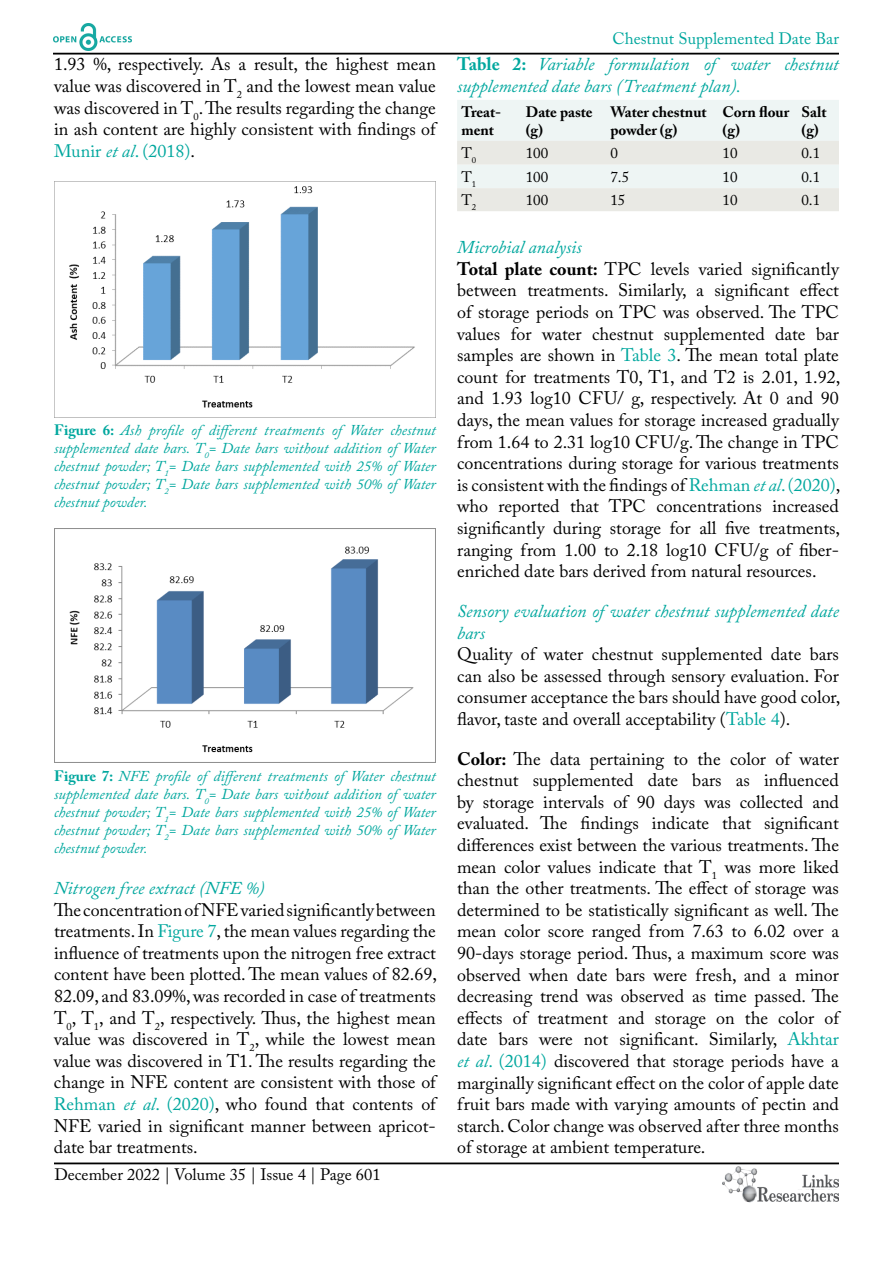
<style>
.page{position:relative;width:893px;height:1263px;background:#fff}
.page>*{position:absolute;margin:0;border:0;box-sizing:border-box;transform-origin:0 0}
.t1{font:18px/21.6px "Adobe Caslon Pro";color:#000;text-align:justify}
.t2{font:italic 18px/21.6px "Adobe Caslon Pro";color:#00a79e}
.t3{font:16.5px "Adobe Caslon Pro";color:#000}
.t4{font:16.5px "Adobe Caslon Pro";color:#00a79e}
.t5{font:italic 15px/18px "Adobe Caslon Pro";color:#00a79e;text-align:justify}
.t6{font:700 15px/18px "Adobe Caslon Pro";color:#000}
.t7{font:15px "Adobe Caslon Pro";color:#000}
.s1{color:#00a79e}
.s2{font-style:italic;color:#00a79e}
.s3{font-weight:700;font-style:normal}
.s4{font-weight:700}
</style>
<div class="page">
<hr style="left:53px;top:53px;width:786px;height:2px;background:#000">
<hr style="left:54px;top:1162px;width:785px;height:2px;background:#000">
<img style="left:722px;top:1166px;width:117px;height:37px">
<img style="left:53px;top:24px;width:78px;height:27px">
<img style="left:54px;top:181px;width:382px;height:236px">
<img style="left:54px;top:528px;width:382px;height:234px">
<svg style="left:457px;top:100px;width:382px;height:111px"></svg>
<p class="t1" style="left:54px;top:53px;width:383px">1.93 %, respectively. As a result, the highest mean value was discovered in T<sub>2</sub> and the lowest mean value was discovered in T<sub>0</sub>. The results regarding the change in ash content are highly consistent with findings of <span class="s1">Munir</span> <span class="s2">et al</span><span class="s1">. (2018)</span>.</p>
<p class="t5" style="left:54px;top:421px;width:383px"><span class="s3">Figure 6:</span> Ash profile of different treatments of Water chestnut supplemented date bars. T<sub>0</sub>= Date bars without addition of Water chestnut powder; T<sub>1</sub>= Date bars supplemented with 25% of Water chestnut powder; T<sub>2</sub>= Date bars supplemented with 50% of Water chestnut powder.</p>
<p class="t5" style="left:54px;top:766px;width:383px"><span class="s3">Figure 7:</span> NFE profile of different treatments of Water chestnut supplemented date bars. T<sub>0</sub>= Date bars without addition of water chestnut powder; T<sub>1</sub>= Date bars supplemented with 25% of Water chestnut powder; T<sub>2</sub>= Date bars supplemented with 50% of Water chestnut powder.</p>
<p class="t2" style="left:54px;top:877px;width:212px">Nitrogen free extract (NFE %)</p>
<p class="t1" style="left:54px;top:898px;width:385px">The concentration of NFE varied significantly between treatments. In <span class="s1">Figure 7</span>, the mean values regarding the influence of treatments upon the nitrogen free extract content have been plotted. The mean values of 82.69, 82.09, and 83.09%, was recorded in case of treatments T<sub>0</sub>, T<sub>1</sub>, and T<sub>2</sub>, respectively. Thus, the highest mean value was discovered in T<sub>2</sub>, while the lowest mean value was discovered in T1. The results regarding the change in NFE content are consistent with those of <span class="s1">Rehman</span> <span class="s2">et al</span><span class="s1">. (2020)</span>, who found that contents of NFE varied in significant manner between apricot&shy;date bar treatments.</p>
<p class="t3" style="left:54px;top:1165px;width:328px">December 2022 | Volume 35 | Issue 4 | Page 601</p>
<p class="t4" style="left:612px;top:28px;width:228px">Chestnut Supplemented Date Bar</p>
<p class="t2" style="left:457px;top:53px;width:383px"><span class="s3">Table 2:</span> Variable formulation of water chestnut supplemented date bars (Treatment plan).</p>
<p class="t6" style="left:461px;top:103px;width:41px">Treat&shy;ment</p>
<p class="t6" style="left:526px;top:103px;width:68px">Date paste (g)</p>
<p class="t6" style="left:610px;top:103px;width:98px">Water chestnut powder (g)</p>
<p class="t6" style="left:723px;top:103px;width:68px">Corn flour (g)</p>
<p class="t6" style="left:801px;top:103px;width:26px">Salt (g)</p>
<p class="t7" style="left:461px;top:144px;width:16px">T<sub>0</sub></p>
<p class="t7" style="left:526px;top:144px;width:24px">100</p>
<p class="t7" style="left:610px;top:144px;width:9px">0</p>
<p class="t7" style="left:723px;top:144px;width:16px">10</p>
<p class="t7" style="left:801px;top:144px;width:20px">0.1</p>
<p class="t7" style="left:461px;top:168px;width:16px">T<sub>1</sub></p>
<p class="t7" style="left:526px;top:168px;width:24px">100</p>
<p class="t7" style="left:610px;top:168px;width:20px">7.5</p>
<p class="t7" style="left:723px;top:168px;width:16px">10</p>
<p class="t7" style="left:801px;top:168px;width:20px">0.1</p>
<p class="t7" style="left:461px;top:191px;width:16px">T<sub>2</sub></p>
<p class="t7" style="left:526px;top:191px;width:24px">100</p>
<p class="t7" style="left:610px;top:191px;width:16px">15</p>
<p class="t7" style="left:723px;top:191px;width:16px">10</p>
<p class="t7" style="left:801px;top:191px;width:20px">0.1</p>
<p class="t1" style="left:457px;top:236px;width:385px;text-align:left"><span class="s2">Microbial analysis<br></span><span class="s4">Total plate count:</span> TPC levels varied significantly between treatments. Similarly, a significant effect of storage periods on TPC was observed. The TPC values for water chestnut supplemented date bar samples are shown in <span class="s1">Table 3</span>. The mean total plate count for treatments T0, T1, and T2 is 2.01, 1.92, and 1.93 log10 CFU/ g, respectively. At 0 and 90 days, the mean values for storage increased gradually from 1.64 to 2.31 log10 CFU/g. The change in TPC concentrations during storage for various treatments is consistent with the findings of <span class="s1">Rehman</span> <span class="s2">et al</span><span class="s1">. (2020)</span>, who reported that TPC concentrations increased significantly during storage for all five treatments, ranging from 1.00 to 2.18 log10 CFU/g of fiber&shy;enriched date bars derived from natural resources.</p>
<p class="t2" style="left:457px;top:600px;width:383px">Sensory evaluation of water chestnut supplemented date bars</p>
<p class="t1" style="left:457px;top:643px;width:385px">Quality of water chestnut supplemented date bars can also be assessed through sensory evaluation. For consumer acceptance the bars should have good color, flavor, taste and overall acceptability (<span class="s1">Table 4</span>).</p>
<p class="t1" style="left:457px;top:747px;width:383px"><span class="s4">Color:</span> The data pertaining to the color of water chestnut supplemented date bars as influenced by storage intervals of 90 days was collected and evaluated. The findings indicate that significant differences exist between the various treatments. The mean color values indicate that T<sub>1</sub> was more liked than the other treatments. The effect of storage was determined to be statistically significant as well. The mean color score ranged from 7.63 to 6.02 over a 90-days storage period. Thus, a maximum score was observed when date bars were fresh, and a minor decreasing trend was observed as time passed. The effects of treatment and storage on the color of date bars were not significant. Similarly, <span class="s1">Akhtar </span><span class="s2">et al</span><span class="s1">. (2014)</span> discovered that storage periods have a marginally significant effect on the color of apple date fruit bars made with varying amounts of pectin and starch. Color change was observed after three months of storage at ambient temperature.</p>
</div>
